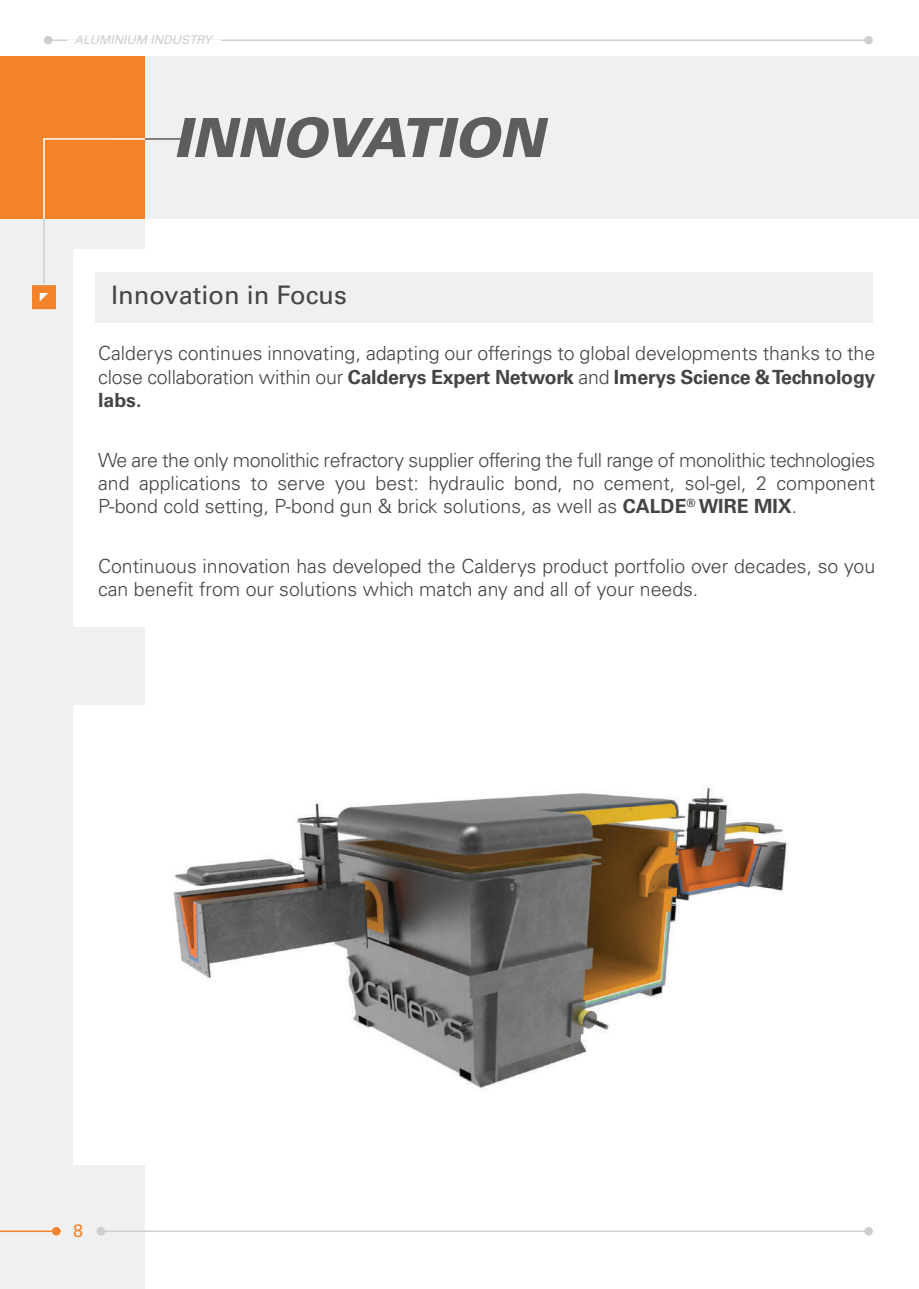
<style>
.page{position:relative;width:919px;height:1289px;background:#fff}
.page>*{position:absolute;margin:0;border:0;box-sizing:border-box;transform-origin:0 0}
.t1{font:italic 900 54px "Univers LT Std";color:#5d5d5d}
.t2{font:25.5px "Univers LT Std";color:#434445}
.t3{font:300 19.5px/23.4px "Univers LT Std";color:#434445;text-align:justify}
.t4{font:18px "Univers LT Std";color:#f4822a}
.t5{font:italic 12px "Univers LT Std";color:#cdcece}
.s1{font-weight:700}
</style>
<div class="page">
<div style="left:0;top:201px;width:145px;height:1087px;background:#f0f0f0"></div>
<hr style="left:0;top:1230px;width:61px;height:1px;background:#f4822a">
<svg style="left:52px;top:1226px;width:9px;height:9px"></svg>
<hr style="left:46px;top:39px;width:823px;height:2px;background:#cdcece">
<div style="left:864px;top:36px;width:8px;height:8px;background:#cdcece;border-radius:50%"></div>
<div style="left:43px;top:36px;width:10px;height:9px;background:#cdcece;border-radius:4px"></div>
<hr style="left:67px;top:39px;width:154px;height:2px;background:#fff">
<div style="left:0;top:56px;width:918px;height:163px;background:#f0f0f0"></div>
<div style="left:0;top:56px;width:145px;height:163px;background:#f4822a"></div>
<svg style="left:43px;top:138px;width:102px;height:81px"></svg>
<hr style="left:43px;top:219px;width:2px;height:76px;background:#cdcece">
<hr style="left:145px;top:138px;width:37px;height:2px;background:#5d5d5d">
<div style="left:73px;top:249px;width:440px;height:377px;background:#fff"></div>
<div style="left:95px;top:272px;width:777px;height:50px;background:#f0f0f0"></div>
<div style="left:30px;top:284px;width:27px;height:27px;background:#f4822a;border:2px solid #f1f3f3"></div>
<svg style="left:40px;top:293px;width:8px;height:8px"></svg>
<hr style="left:97px;top:1230px;width:772px;height:1px;background:#cdcece">
<div style="left:97px;top:1226px;width:8px;height:9px;background:#cdcece;border-radius:50%"></div>
<div style="left:864px;top:1226px;width:8px;height:9px;background:#cdcece;border-radius:50%"></div>
<div style="left:73px;top:705px;width:799px;height:459px;background:#fff"></div>
<img style="left:173px;top:785px;width:616px;height:306px">
<p class="t5" style="left:75px;top:32px;width:139px">ALUMINIUM INDUSTRY</p>
<h1 class="t1" style="left:173px;top:104px;width:372px">INNOVATION</h1>
<h2 class="t2" style="left:111px;top:280px;width:237px">Innovation in Focus</h2>
<p class="t3" style="left:98px;top:341px;width:778px">Calderys continues innovating, adapting our offerings to global developments thanks to the close collaboration within our <span class="s1">Calderys Expert Network</span> and <span class="s1">Imerys Science &amp; Technology labs.</span></p>
<p class="t3" style="left:98px;top:448px;width:778px">We are the only monolithic refractory supplier offering the full range of monolithic technologies and applications to serve you best: hydraulic bond, no cement, sol-gel, 2 component P-bond cold setting, P-bond gun &amp; brick solutions, as well as <span class="s1">CALDE</span><sup>®</sup> <span class="s1">WIRE MIX</span>.</p>
<p class="t3" style="left:98px;top:554px;width:778px">Continuous innovation has developed the Calderys product portfolio over decades, so you can benefit from our solutions which match any and all of your needs.</p>
<p class="t4" style="left:73px;top:1219px;width:12px">8</p>
</div>
